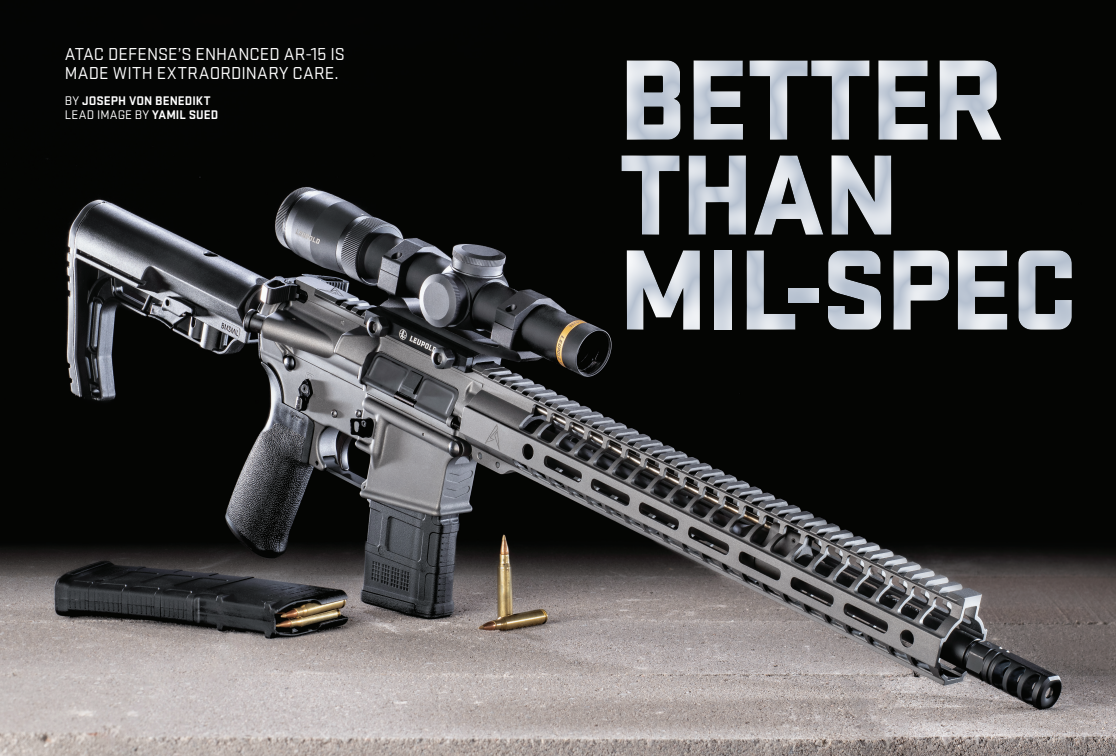
<style>
.page{position:relative;width:1116px;height:756px;background:#fff}
.page>*{position:absolute;margin:0;border:0;box-sizing:border-box;transform-origin:0 0}
.t1{font:900 119px/95px "Stratum 2";letter-spacing:-.02em;color:#b6c1d0}
.Subhead{font:18px/19px "Stratum 2";letter-spacing:.01em;color:#fff}
.Byline{font:13px "Stratum 2";letter-spacing:.015em;color:#fff}
.Byline-2{font:700 13px "Stratum 2";color:#fff}
.s1{font-weight:400}
.s2{font-weight:700}
</style>
<div class="page">
<img style="left:0;top:0;width:1116px;height:756px">
<svg style="left:615px;top:19px;width:488px;height:344px;background:#1a1b19"></svg>
<p class="Subhead" style="left:65px;top:44px;width:281px">ATAC DEFENSE’S ENHANCED AR-15 IS<br>MADE WITH EXTRAORDINARY CARE.</p>
<p class="Byline-2" style="left:65px;top:92px;width:147px"><span class="s1">BY</span> JOSEPH VON BENEDIKT</p>
<p class="Byline" style="left:65px;top:106px;width:155px">LEAD IMAGE BY <span class="s2">YAMIL SUED</span></p>
<h1 class="t1" style="left:618px;top:45px;width:461px">BETTER<br>THAN<br>MIL-SPEC</h1>
</div>
